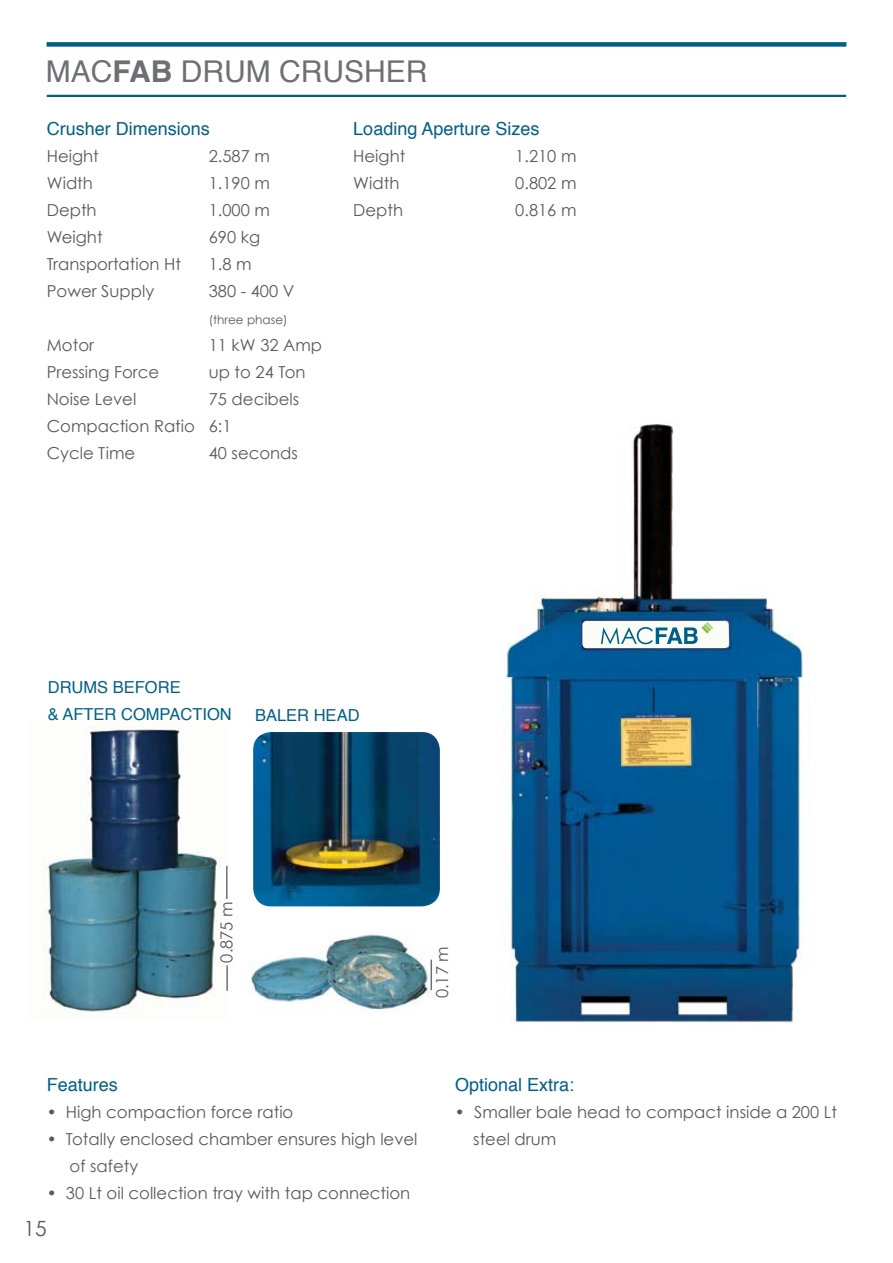
<style>
.page{position:relative;width:893px;height:1263px;background:#fff}
.page>*{position:absolute;margin:0;border:0;box-sizing:border-box;transform-origin:0 0}
.t1{font:30px "Helvetica";color:#6d7073}
.t2{font:21px "Century Gothic";color:#58595b}
.t3{font:18px "Helvetica";color:#005f88}
.t4{font:16.5px/27px "Century Gothic";color:#58595b}
.t5{font:16.5px/27px "Helvetica";color:#005f88}
.t6{font:12px "Century Gothic";color:#58595b}
.s1{font-weight:700}
</style>
<div class="page">
<img style="left:253px;top:732px;width:187px;height:174px;border-radius:18px">
<img style="left:501px;top:423px;width:310px;height:600px">
<div style="left:582px;top:621px;width:146px;height:27px;background:#fafcf6;border-radius:4px"></div>
<svg style="left:601px;top:622px;width:112px;height:22px"></svg>
<hr style="left:47px;top:95px;width:799px;height:2px;background:#005f88">
<div style="left:47px;top:42px;width:799px;height:5px;background:#005f88"></div>
<img style="left:42px;top:727px;width:186px;height:286px">
<img style="left:250px;top:934px;width:182px;height:79px">
<hr style="left:226px;top:965px;width:2px;height:26px;background:#6d7073">
<hr style="left:226px;top:866px;width:2px;height:33px;background:#6d7073">
<hr style="left:431px;top:960px;width:1px;height:30px;background:#6d7073">
<h1 class="t1" style="left:46px;top:46px;width:383px">MAC<span class="s1">FAB</span> DRUM CRUSHER</h1>
<p class="t3" style="left:47px;top:113px;width:165px">Crusher Dimensions</p>
<p class="t4" style="left:47px;top:142px;width:54px">Height</p>
<p class="t4" style="left:209px;top:142px;width:63px">2.587 m</p>
<p class="t4" style="left:47px;top:169px;width:48px">Width</p>
<p class="t4" style="left:209px;top:169px;width:63px">1.190 m</p>
<p class="t4" style="left:47px;top:196px;width:51px">Depth</p>
<p class="t4" style="left:209px;top:196px;width:63px">1.000 m</p>
<p class="t4" style="left:47px;top:223px;width:57px">Weight</p>
<p class="t4" style="left:209px;top:223px;width:53px">690 kg</p>
<p class="t4" style="left:47px;top:250px;width:136px">Transportation Ht</p>
<p class="t4" style="left:209px;top:250px;width:44px">1.8 m</p>
<p class="t4" style="left:47px;top:277px;width:109px">Power Supply</p>
<p class="t4" style="left:209px;top:277px;width:87px">380 - 400 V</p>
<p class="t6" style="left:209px;top:312px;width:80px">(three phase)</p>
<p class="t4" style="left:47px;top:331px;width:49px">Motor</p>
<p class="t4" style="left:209px;top:331px;width:115px">11 kW 32 Amp</p>
<p class="t4" style="left:47px;top:358px;width:114px">Pressing Force</p>
<p class="t4" style="left:209px;top:358px;width:98px">up to 24 Ton</p>
<p class="t4" style="left:47px;top:385px;width:91px">Noise Level</p>
<p class="t3" style="left:353px;top:113px;width:188px">Loading Aperture Sizes</p>
<p class="t4" style="left:353px;top:142px;width:54px">Height</p>
<p class="t4" style="left:515px;top:142px;width:63px">1.210 m</p>
<p class="t4" style="left:353px;top:169px;width:48px">Width</p>
<p class="t4" style="left:515px;top:169px;width:63px">0.802 m</p>
<p class="t4" style="left:353px;top:196px;width:51px">Depth</p>
<p class="t4" style="left:515px;top:196px;width:63px">0.816 m</p>
<p class="t4" style="left:47px;top:385px;width:254px;text-indent:162px">75 decibels<br>Compaction Ratio 6:1<br>Cycle Time</p>
<p class="t4" style="left:209px;top:439px;width:91px">40 seconds</p>
<p class="t5" style="left:48px;top:673px;width:185px">DRUMS BEFORE<br>&amp; AFTER COMPACTION</p>
<p class="t5" style="left:255px;top:701px;width:106px">BALER HEAD</p>
<p class="t4" style="left:213px;top:962px;width:63px;rotate:-90deg">0.875 m</p>
<p class="t4" style="left:429px;top:998px;width:54px;rotate:-90deg">0.17 m</p>
<p class="t3" style="left:47px;top:1069px;width:73px">Features</p>
<p class="t4" style="left:47px;top:1098px;width:248px">• High compaction force ratio</p>
<p class="t4" style="left:70px;top:1125px;width:349px;text-indent:-23px">• Totally enclosed chamber ensures high level of safety</p>
<p class="t4" style="left:47px;top:1179px;width:365px">• 30 Lt oil collection tray with tap connection</p>
<p class="t2" style="left:23px;top:1216px;width:25px">15</p>
<p class="t3" style="left:455px;top:1070px;width:121px">Optional Extra:</p>
<p class="t4" style="left:473px;top:1099px;width:365px;text-indent:-18px">• Smaller bale head to compact inside a 200 Lt steel drum</p>
</div>
